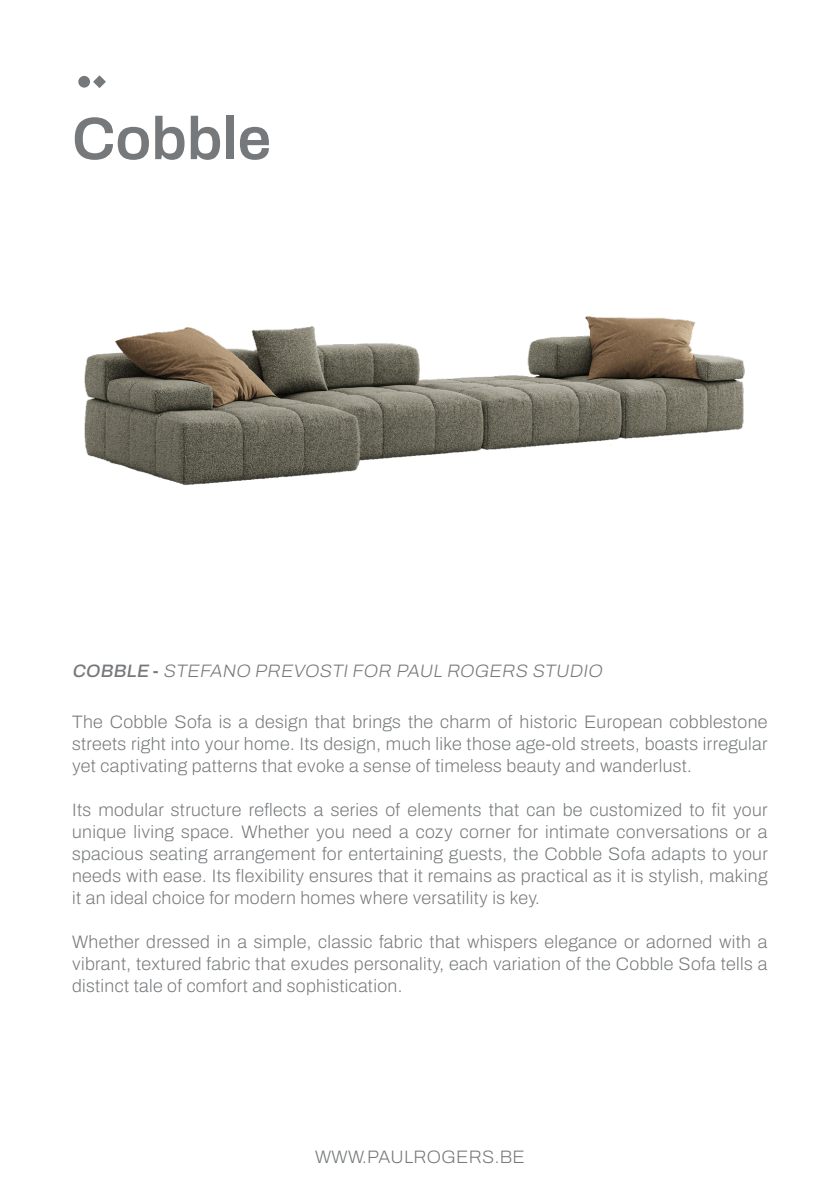
<style>
.page{position:relative;width:840px;height:1191px;background:#fff}
.page>*{position:absolute;margin:0;border:0;box-sizing:border-box;transform-origin:0 0}
.t1{font:600 60px "Archivo";color:#76797b}
.SMALL_TEXT_GREY{font:600 18px/22px "Archivo";letter-spacing:.02em;color:#76797b;text-align:justify}
.SMALL_TEXT_GREY-2{font:italic 600 18px "Archivo";color:#76797b}
.s1{font-style:normal}
</style>
<div class="page">
<div style="left:78px;top:76px;width:12px;height:12px;background:#76797b;border-radius:50%"></div>
<svg style="left:93px;top:75px;width:13px;height:13px"></svg>
<img style="left:84px;top:316px;width:661px;height:169px">
<p class="t1" style="left:72px;top:94px;width:200px">Cobble</p>
<p class="SMALL_TEXT_GREY-2" style="left:72px;top:657px;width:535px">COBBLE <span class="s1">-</span> STEFANO PREVOSTIFOR PAUL ROGERS STUDIO</p>
<p class="SMALL_TEXT_GREY" style="left:72px;top:710px;width:696px">The Cobble Sofa is a design that brings the charm of historic European cobblestone streets right into your home. Its design, much like those age-old streets, boasts irregular yet captivating patterns that evoke a sense of timeless beauty and wanderlust.</p>
<p class="SMALL_TEXT_GREY" style="left:72px;top:798px;width:697px">Its modular structure reflects a series of elements that can be customized to fit your unique living space. Whether you need a cozy corner for intimate conversations or a spacious seating arrangement for entertaining guests, the Cobble Sofa adapts to your needs with ease. Its flexibility ensures that it remains as practical as it is stylish, making it an ideal choice for modern homes where versatility is key.</p>
<p class="SMALL_TEXT_GREY" style="left:72px;top:930px;width:696px">Whether dressed in a simple, classic fabric that whispers elegance or adorned with a vibrant, textured fabric that exudes personality, each variation of the Cobble Sofa tells a distinct tale of comfort and sophistication.</p>
<p class="SMALL_TEXT_GREY" style="left:315px;top:1146px;width:211px">WWW.PAULROGERS.BE</p>
</div>
